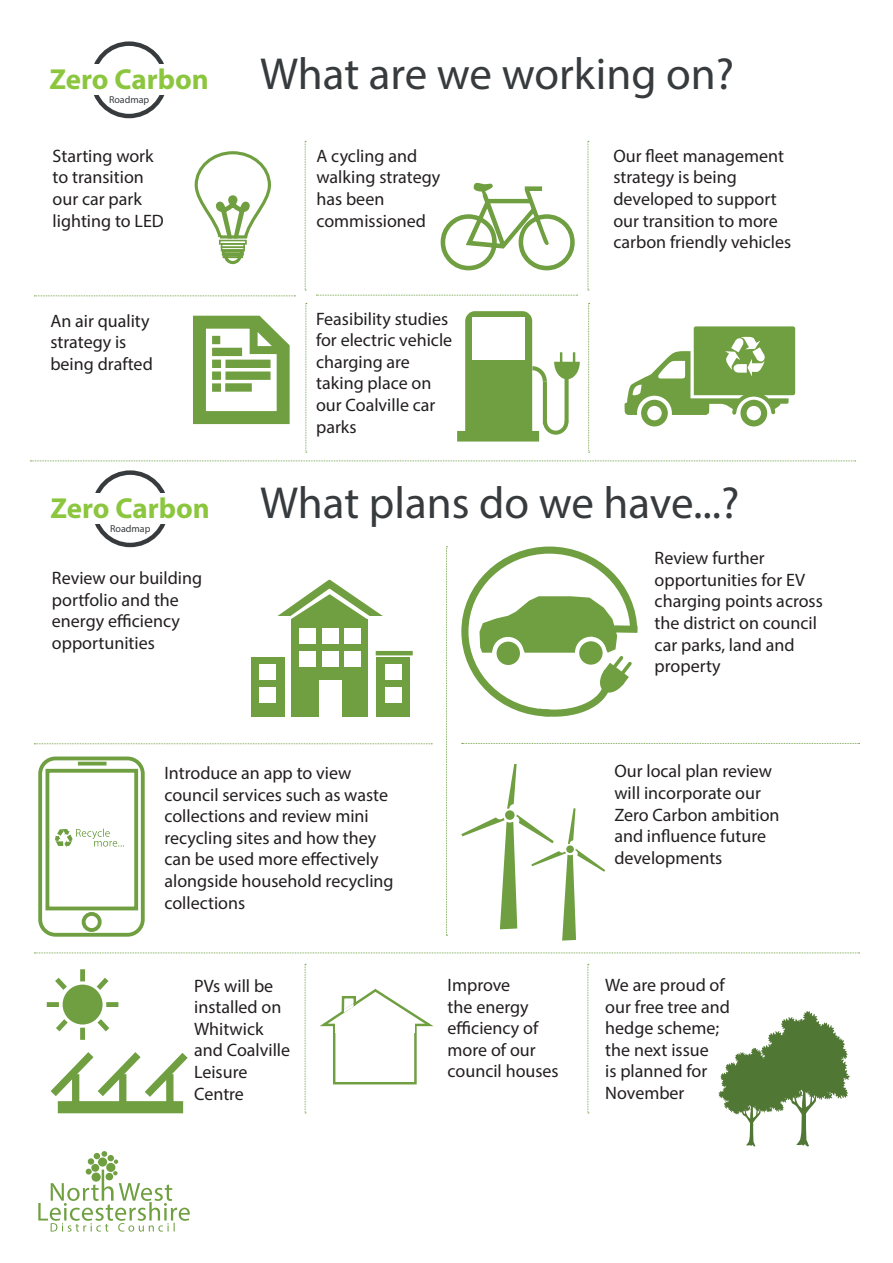
<style>
.page{position:relative;width:893px;height:1263px;background:#fff}
.page>*{position:absolute;margin:0;border:0;box-sizing:border-box;transform-origin:0 0}
.t1{font:45px "Myriad Pro";color:#373b3d}
.t2{font:700 28.95px "Myriad Pro";color:#8bc63e}
.t3{font:18px/21.6px "Myriad Pro";color:#231f20}
.t4{font:10.05px "Myriad Pro";color:#373b3d}
</style>
<div class="page">
<svg style="left:38px;top:1151px;width:152px;height:80px"></svg>
<div style="left:91px;top:41px;width:76px;height:77px;border:4px solid #373b3d;border-radius:50%"></div>
<div style="left:39px;top:64px;width:180px;height:31px;background:#fff"></div>
<div style="left:92px;top:470px;width:77px;height:77px;border:4px solid #373b3d;border-radius:50%"></div>
<div style="left:40px;top:493px;width:180px;height:31px;background:#fff"></div>
<img style="left:55px;top:828px;width:69px;height:20px">
<svg style="left:446px;top:546px;width:1px;height:390px"></svg>
<svg style="left:34px;top:295px;width:261px;height:1px"></svg>
<svg style="left:316px;top:295px;width:261px;height:1px"></svg>
<svg style="left:34px;top:743px;width:398px;height:1px"></svg>
<svg style="left:462px;top:743px;width:398px;height:1px"></svg>
<svg style="left:34px;top:952px;width:826px;height:1px"></svg>
<svg style="left:305px;top:964px;width:1px;height:149px"></svg>
<svg style="left:587px;top:964px;width:2px;height:149px"></svg>
<svg style="left:305px;top:141px;width:1px;height:150px"></svg>
<svg style="left:588px;top:141px;width:1px;height:150px"></svg>
<svg style="left:305px;top:303px;width:2px;height:150px"></svg>
<svg style="left:588px;top:303px;width:2px;height:150px"></svg>
<svg style="left:222px;top:256px;width:21px;height:9px"></svg>
<svg style="left:194px;top:151px;width:77px;height:90px"></svg>
<div style="left:219px;top:240px;width:28px;height:5px;border:2px solid #6f9f40"></div>
<div style="left:221px;top:246px;width:24px;height:5px;border:2px solid #6f9f40"></div>
<div style="left:221px;top:243px;width:24px;height:5px;border:2px solid #6f9f40"></div>
<div style="left:223px;top:253px;width:20px;height:5px;border:2px solid #6f9f40"></div>
<div style="left:222px;top:249px;width:22px;height:7px;border:3px solid #6f9f40"></div>
<svg style="left:625px;top:326px;width:170px;height:100px"></svg>
<div style="left:333px;top:1024px;width:84px;height:60px;background:#fff;border:2px solid #6f9f40"></div>
<div style="left:335px;top:1022px;width:80px;height:10px;background:#fff"></div>
<svg style="left:320px;top:988px;width:114px;height:39px"></svg>
<div style="left:58px;top:1101px;width:125px;height:12px;background:#6f9f40"></div>
<svg style="left:50px;top:1052px;width:138px;height:53px"></svg>
<div style="left:63px;top:984px;width:40px;height:40px;background:#6f9f40;border-radius:50%"></div>
<div style="left:80px;top:969px;width:5px;height:12px;background:#6f9f40"></div>
<div style="left:80px;top:1028px;width:5px;height:12px;background:#6f9f40"></div>
<div style="left:47px;top:1002px;width:12px;height:5px;background:#6f9f40"></div>
<div style="left:106px;top:1002px;width:12px;height:5px;background:#6f9f40"></div>
<svg style="left:55px;top:977px;width:17px;height:18px"></svg>
<svg style="left:92px;top:977px;width:17px;height:18px"></svg>
<svg style="left:92px;top:1014px;width:18px;height:18px"></svg>
<svg style="left:56px;top:1014px;width:17px;height:18px"></svg>
<div style="left:291px;top:619px;width:76px;height:98px;background:#6f9f40"></div>
<div style="left:251px;top:658px;width:33px;height:59px;background:#6f9f40"></div>
<div style="left:376px;top:658px;width:34px;height:59px;background:#6f9f40"></div>
<hr style="left:376px;top:651px;width:37px;height:4px;background:#6f9f40">
<svg style="left:277px;top:579px;width:106px;height:50px"></svg>
<div style="left:267px;top:616px;width:23px;height:12px;background:#fff"></div>
<div style="left:371px;top:616px;width:22px;height:12px;background:#fff"></div>
<div style="left:319px;top:680px;width:22px;height:37px;background:#fff"></div>
<div style="left:259px;top:664px;width:17px;height:16px;background:#fff"></div>
<div style="left:259px;top:687px;width:17px;height:16px;background:#fff"></div>
<div style="left:385px;top:664px;width:16px;height:16px;background:#fff"></div>
<div style="left:385px;top:687px;width:16px;height:16px;background:#fff"></div>
<div style="left:300px;top:628px;width:16px;height:16px;background:#fff"></div>
<div style="left:300px;top:650px;width:16px;height:16px;background:#fff"></div>
<div style="left:322px;top:628px;width:16px;height:16px;background:#fff"></div>
<div style="left:322px;top:650px;width:16px;height:16px;background:#fff"></div>
<div style="left:344px;top:628px;width:16px;height:16px;background:#fff"></div>
<div style="left:344px;top:650px;width:16px;height:16px;background:#fff"></div>
<svg style="left:718px;top:1011px;width:132px;height:136px"></svg>
<svg style="left:461px;top:764px;width:144px;height:177px"></svg>
<div style="left:566px;top:845px;width:8px;height:8px;background:#6f9f40;border-radius:50%"></div>
<svg style="left:193px;top:315px;width:97px;height:110px"></svg>
<div style="left:212px;top:336px;width:8px;height:8px;background:#6f9f40"></div>
<div style="left:212px;top:348px;width:30px;height:8px;background:#6f9f40"></div>
<div style="left:212px;top:360px;width:9px;height:8px;background:#6f9f40"></div>
<div style="left:225px;top:360px;width:46px;height:8px;background:#6f9f40"></div>
<div style="left:212px;top:371px;width:9px;height:9px;background:#6f9f40"></div>
<div style="left:225px;top:371px;width:46px;height:9px;background:#6f9f40"></div>
<div style="left:212px;top:383px;width:9px;height:9px;background:#6f9f40"></div>
<div style="left:225px;top:383px;width:27px;height:9px;background:#6f9f40"></div>
<div style="left:564px;top:379px;width:5px;height:43px;background:#6f9f40"></div>
<div style="left:465px;top:311px;width:67px;height:129px;background:#6f9f40;border-radius:10px"></div>
<div style="left:457px;top:431px;width:82px;height:10px;background:#6f9f40"></div>
<div style="left:472px;top:317px;width:52px;height:43px;background:#fff"></div>
<hr style="left:543px;top:381px;width:4px;height:43px;background:#6f9f40">
<svg style="left:542px;top:417px;width:27px;height:18px"></svg>
<svg style="left:532px;top:352px;width:48px;height:33px"></svg>
<svg style="left:30px;top:461px;width:826px;height:1px"></svg>
<div style="left:38px;top:756px;width:107px;height:181px;border:4px solid #6f9f40;border-radius:15px"></div>
<div style="left:46px;top:769px;width:92px;height:141px;border:4px solid #6f9f40"></div>
<div style="left:82px;top:912px;width:20px;height:20px;border:4px solid #6f9f40;border-radius:50%"></div>
<hr style="left:78px;top:762px;width:29px;height:3px;background:#6f9f40">
<svg style="left:461px;top:546px;width:177px;height:171px"></svg>
<p class="t2" style="left:49px;top:61px;width:161px">Zero Carbon</p>
<p class="t4" style="left:109px;top:93px;width:42px">Roadmap</p>
<p class="t3" style="left:53px;top:145px;width:113px">Starting work to transition our car park lighting to LED</p>
<p class="t1" style="left:260px;top:46px;width:475px">What are we working on?</p>
<p class="t3" style="left:316px;top:145px;width:125px">A cycling and walking strategy has been commissioned</p>
<p class="t3" style="left:613px;top:145px;width:179px">Our fleet management strategy is being developed to support our transition to more carbon friendly vehicles</p>
<p class="t3" style="left:50px;top:310px;width:104px">An air quality strategy is being drafted</p>
<p class="t3" style="left:316px;top:307px;width:138px">Feasibility studies for electric vehicle charging are taking place on our Coalville car parks</p>
<p class="t2" style="left:50px;top:490px;width:161px">Zero Carbon</p>
<p class="t4" style="left:110px;top:522px;width:42px">Roadmap</p>
<p class="t3" style="left:52px;top:567px;width:152px">Review our building portfolio and the energy efficiency opportunities</p>
<p class="t1" style="left:260px;top:475px;width:481px">What plans do we have...?</p>
<p class="t3" style="left:655px;top:547px;width:170px">Review further opportunities for EV charging points across the district on council car parks, land and property</p>
<p class="t3" style="left:164px;top:762px;width:231px">Introduce an app to view council services such as waste collections and review mini recycling sites and how they can be used more effectively alongside household recycling collections</p>
<p class="t3" style="left:194px;top:974px;width:98px">PVs will be installed on<br>Whitwick and Coalville<br>Leisure<br>Centre</p>
<p class="t3" style="left:448px;top:974px;width:113px">Improve<br>the energy efficiency of more of our council houses</p>
<p class="t3" style="left:614px;top:760px;width:167px">Our local plan review will incorporate our<br>Zero Carbon ambition and influence future developments</p>
<p class="t3" style="left:605px;top:974px;width:126px">We are proud of our free tree and hedge scheme; the next issue<br>is planned for<br>November</p>
</div>
